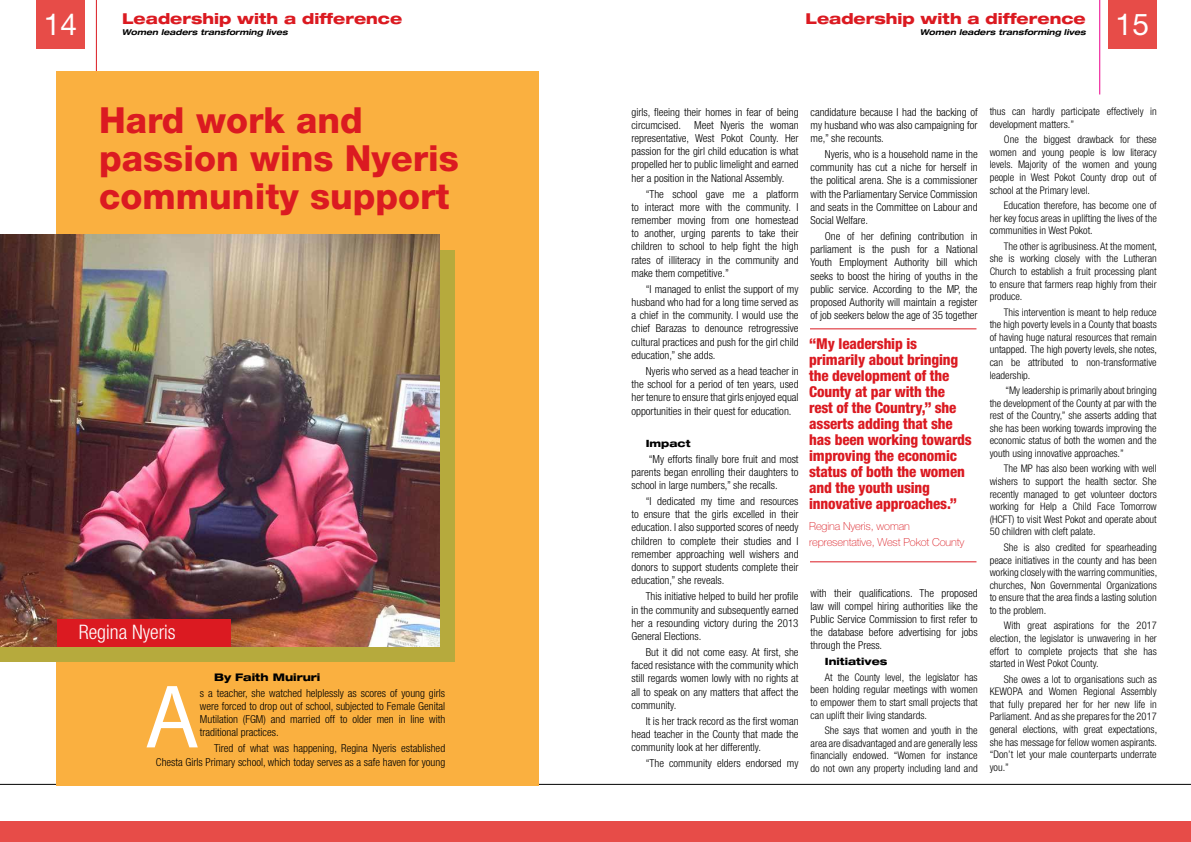
<style>
.page{position:relative;width:1191px;height:842px;background:#fff}
.page>*{position:absolute;margin:0;border:0;box-sizing:border-box;transform-origin:0 0}
.t1{font:90.9px "Myriad Pro";color:#fff}
.t2{font:800 36px/38px "Helvetica Neue LT Std";color:#db1a21}
.t3{font:30px "Helvetica Neue";color:#fff}
.t4{font:300 condensed 20px "Helvetica Neue LT Std";color:#fff}
.t5{font:800 condensed 15px/16px "Helvetica Neue LT Std";letter-spacing:-.01em;color:#db1a21}
.t6{font:800 expanded 15px "Helvetica Neue LT Std";color:#db1a21}
.t7{font:300 condensed 11px/13.2px "Helvetica Neue LT Std";color:#000;text-align:justify}
.t8{font:100 11px/16px "Helvetica Neue LT Std";letter-spacing:-.01em;color:#db1a21}
.t9{font:300 condensed 10.5px/12.6px "Helvetica Neue LT Std";color:#000;text-align:justify}
.t10{font:800 expanded 10.5px "Helvetica Neue LT Std";color:#000}
.t11{font:800 expanded 10px "Helvetica Neue LT Std";color:#000}
.t12{font:italic 700 expanded 8px "Helvetica Neue LT Std";color:#000}
</style>
<div class="page">
<div style="left:37px;top:1px;width:48px;height:48px;background:#e74c48"></div>
<div style="left:1108px;top:1px;width:48px;height:48px;background:#e74c48"></div>
<hr style="left:96px;top:0;width:1px;height:94px;background:#db1a21">
<hr style="left:1099px;top:0;width:1px;height:94px;background:#ec008c">
<div style="left:0;top:821px;width:1191px;height:21px;background:#e74c48"></div>
<hr style="left:0;top:784px;width:1191px;height:1px;background:#000">
<hr style="left:810px;top:328px;width:166px;height:1px;background:#db1a21">
<hr style="left:810px;top:561px;width:166px;height:1px;background:#db1a21">
<div style="left:57px;top:71px;width:482px;height:714px;background:#fab040"></div>
<div style="left:0;top:250px;width:454px;height:412px;background:#b6aa3d"></div>
<img style="left:0;top:235px;width:439px;height:411px">
<div style="left:57px;top:619px;width:173px;height:27px;background:#db1a21"></div>
<h3 class="t6" style="left:122px;top:9px;width:282px">Leadership with a difference</h3>
<h3 class="t6" style="left:805px;top:9px;width:282px">Leadership with a difference</h3>
<p class="t12" style="left:122px;top:27px;width:167px">Women leaders transforming lives</p>
<p class="t12" style="left:920px;top:27px;width:167px">Women leaders transforming lives</p>
<h3 class="t3" style="left:44px;top:6px;width:35px">14</h3>
<h3 class="t3" style="left:1115px;top:6px;width:35px">15</h3>
<h2 class="t2" style="left:99px;top:102px;width:361px">Hard work and passion wins Nyeris community support</h2>
<h3 class="t4" style="left:79px;top:621px;width:98px">Regina Nyeris</h3>
<p class="t10" style="left:214px;top:670px;width:108px">By Faith Muiruri</p>
<p class="t7" style="left:200px;top:686px;width:247px">s a teacher, she watched helplessly as scores of young girls were forced to drop out of school, subjected to Female Genital Mutilation (FGM) and married off to older men in line with traditional practices.</p>
<p class="t7" style="left:214px;top:742px;width:233px">Tired of what was happening, Regina Nyeris established</p>
<h1 class="t1" style="left:144px;top:661px;width:57px">A</h1>
<p class="t7" style="left:156px;top:755px;width:291px">Chesta Girls Primary school, which today serves as a safe haven for young</p>
<p class="t7" style="left:631px;top:105px;width:169px">girls, fleeing their homes in fear of being circumcised. Meet Nyeris the woman representative, West Pokot County. Her passion for the girl child education is what propelled her to public limelight and earned her a position in the National Assembly.</p>
<p class="t7" style="left:631px;top:187px;width:169px;text-indent:14px">“The school gave me a platform to interact more with the community. I remember moving from one homestead to another, urging parents to take their children to school to help fight the high rates of illiteracy in the community and make them competitive.”</p>
<p class="t7" style="left:631px;top:282px;width:169px;text-indent:14px">“I managed to enlist the support of my husband who had for a long time served as a chief in the community. I would use the chief Barazas to denounce retrogressive cultural practices and push for the girl child education,” she adds.</p>
<p class="t7" style="left:631px;top:364px;width:169px;text-indent:14px">Nyeris who served as a head teacher in the school for a period of ten years, used her tenure to ensure that girls enjoyed equal opportunities in their quest for education.</p>
<p class="t11" style="left:645px;top:437px;width:46px">Impact</p>
<p class="t7" style="left:631px;top:452px;width:169px;text-indent:17px">“My efforts finally bore fruit and most parents began enrolling their daughters to school in large numbers,” she recalls.</p>
<p class="t7" style="left:631px;top:494px;width:169px;text-indent:14px">“I dedicated my time and resources to ensure that the girls excelled in their education. I also supported scores of needy children to complete their studies and I remember approaching well wishers and donors to support students complete their education,” she reveals.</p>
<p class="t7" style="left:631px;top:590px;width:169px;text-indent:14px">This initiative helped to build her profile in the community and subsequently earned her a resounding victory during the 2013<br>General Elections.</p>
<p class="t7" style="left:631px;top:645px;width:169px;text-indent:14px">But it did not come easy. At first, she faced resistance with the community which still regards women lowly with no rights at all to speak on any matters that affect the community.</p>
<p class="t7" style="left:631px;top:714px;width:169px;text-indent:14px">It is her track record as the first woman head teacher in the County that made the community look at her differently.</p>
<p class="t7" style="left:645px;top:757px;width:154px">“The community elders endorsed my</p>
<p class="t7" style="left:810px;top:105px;width:169px">candidature because I had the backing of my husband who was also campaigning for me,” she recounts.</p>
<p class="t7" style="left:810px;top:147px;width:169px;text-indent:14px">Nyeris, who is a household name in the community has cut a niche for herself in the political arena. She is a commissioner with the Parliamentary Service Commission and seats in the Committee on Labour and Social Welfare.</p>
<p class="t7" style="left:810px;top:229px;width:169px;text-indent:14px">One of her defining contribution in parliament is the push for a National Youth Employment Authority bill which seeks to boost the hiring of youths in the public service. According to the MP, the proposed Authority will maintain a register of job seekers below the age of 35 together</p>
<p class="t5" style="left:809px;top:335px;width:164px">“My leadership is primarily about bringing the development of the<br>County at par with the rest of the Country,” she asserts adding that she has been working towards improving the economic status of both the women and the youth using innovative approaches.”</p>
<p class="t8" style="left:809px;top:518px;width:157px">Regina Nyeris, woman representative, West Pokot County</p>
<p class="t7" style="left:810px;top:586px;width:169px">with their qualifications. The proposed law will compel hiring authorities like the Public Service Commission to first refer to the database before advertising for jobs through the Press.</p>
<p class="t11" style="left:824px;top:655px;width:64px">Initiatives</p>
<p class="t9" style="left:810px;top:671px;width:169px;text-indent:14px">At the County level, the legislator has been holding regular meetings with women to empower them to start small projects that can uplift their living standards.</p>
<p class="t9" style="left:810px;top:724px;width:169px;text-indent:14px">She says that women and youth in the area are disadvantaged and are generally less financially endowed. “Women for instance do not own any property including land and</p>
<p class="t9" style="left:989px;top:105px;width:169px">thus can hardly participate effectively in development matters.”</p>
<p class="t9" style="left:989px;top:133px;width:169px;text-indent:14px">One the biggest drawback for these women and young people is low literacy levels. Majority of the women and young people in West Pokot County drop out of school at the Primary level.</p>
<p class="t9" style="left:989px;top:199px;width:169px;text-indent:14px">Education therefore, has become one of her key focus areas in uplifting the lives of the communities in West Pokot.</p>
<p class="t9" style="left:989px;top:240px;width:169px;text-indent:14px">The other is agribusiness. At the moment, she is working closely with the Lutheran Church to establish a fruit processing plant to ensure that farmers reap highly from their produce.</p>
<p class="t9" style="left:989px;top:305px;width:169px;text-indent:14px">This intervention is meant to help reduce the high poverty levels in a County that boasts of having huge natural resources that remain untapped. The high poverty levels, she notes, can be attributed to non-transformative leadership.</p>
<p class="t9" style="left:989px;top:384px;width:169px;text-indent:16px">“My leadership is primarily about bringing the development of the County at par with the rest of the Country,” she asserts adding that she has been working towards improving the economic status of both the women and the youth using innovative approaches.”</p>
<p class="t9" style="left:989px;top:462px;width:169px;text-indent:14px">The MP has also been working with well wishers to support the health sector. She recently managed to get volunteer doctors working for Help a Child Face Tomorrow (HCFT) to visit West Pokot and operate about 50 children with cleft palate.</p>
<p class="t9" style="left:989px;top:541px;width:169px;text-indent:14px">She is also credited for spearheading peace initiatives in the county and has been working closely with the warring communities, churches, Non Governmental Organizations to ensure that the area finds a lasting solution to the problem.</p>
<p class="t9" style="left:989px;top:619px;width:169px;text-indent:14px">With great aspirations for the 2017 election, the legislator is unwavering in her effort to complete projects that she has started in West Pokot County.</p>
<p class="t9" style="left:989px;top:672px;width:169px;text-indent:14px">She owes a lot to organisations such as KEWOPA and Women Regional Assembly that fully prepared her for her new life in Parliament. And as she prepares for the 2017 general elections, with great expectations, she has message for fellow women aspirants. “Don’t let your male counterparts underrate you.”</p>
</div>
